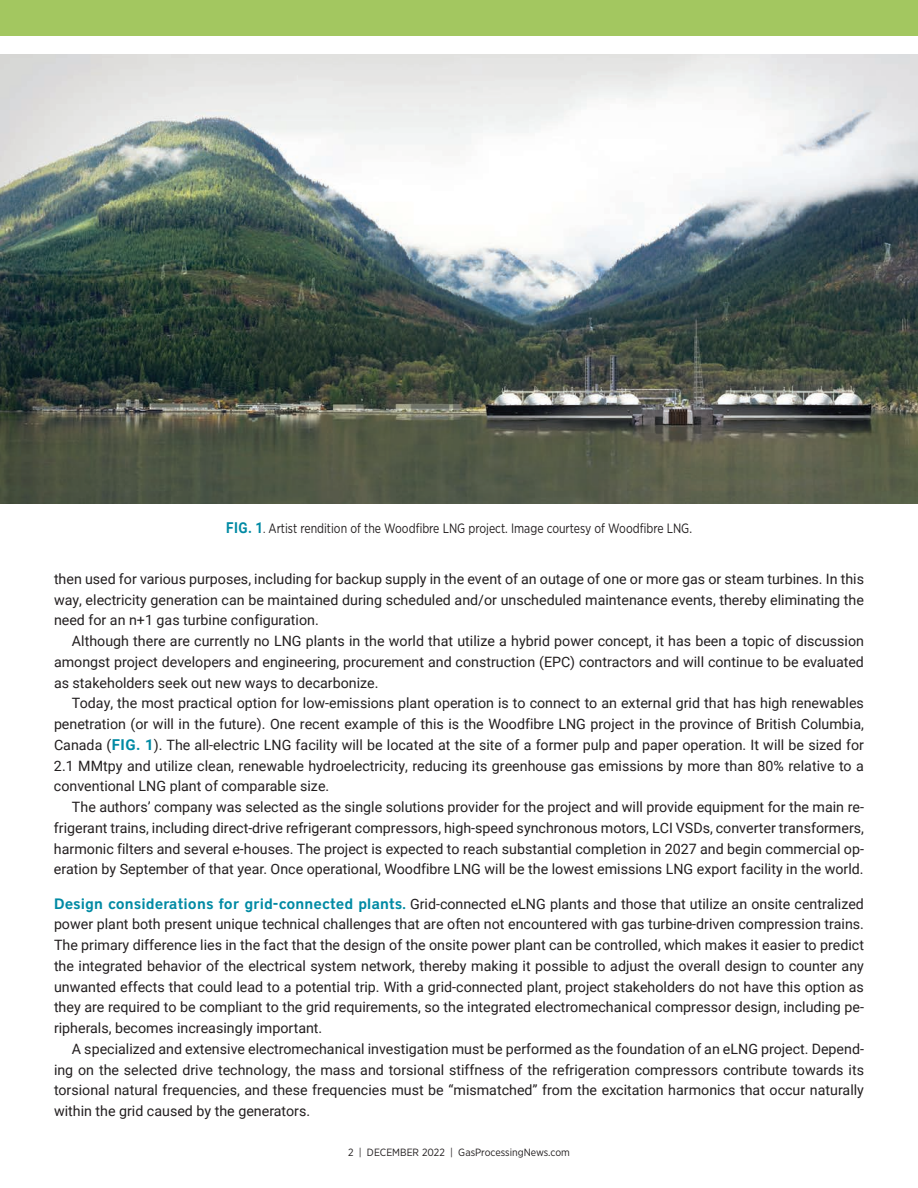
<style>
.page{position:relative;width:918px;height:1188px;background:#fff}
.page>*{position:absolute;margin:0;border:0;box-sizing:border-box;transform-origin:0 0}
.t1{font:14.25px/20.7px "Roboto";color:#231f20;text-align:justify}
.t2{font:13.5px "Gotham Narrow";color:#231f20;scale:.9 1}
.t3{font:10.5px "Gotham Narrow";color:#231f20}
.s1{font-family:"Roboto";font-weight:700;font-size:15px;color:#008aa4}
.s2{font-size:12px}
.s3{font-weight:700;font-size:15px;color:#008aa4}
.s4{font-family:"District";font-weight:600;font-size:15px;color:#008aa4}
</style>
<div class="page">
<div style="left:0;top:0;width:918px;height:36px;background:#a3c760"></div>
<img style="left:0;top:54px;width:918px;height:450px">
<p class="t2" style="left:226px;top:520px;width:519px"><span class="s1">FIG. 1</span><span class="s2">.</span> Artist rendition of the Woodfibre LNG project. Image courtesy of Woodfibre LNG.</p>
<p class="t1" style="left:54px;top:568px;width:812px">then used for various purposes, including for backup supply in the event of an outage of one or more gas or steam turbines. In this way, electricity generation can be maintained during scheduled and/or unscheduled maintenance events, thereby eliminating the need for an n+1 gas turbine configuration.</p>
<p class="t1" style="left:54px;top:630px;width:812px;text-indent:18px">Although there are currently no LNG plants in the world that utilize a hybrid power concept, it has been a topic of discussion amongst project developers and engineering, procurement and construction (EPC) contractors and will continue to be evaluated as stakeholders seek out new ways to decarbonize.</p>
<p class="t1" style="left:54px;top:692px;width:812px;text-indent:18px">Today, the most practical option for low-emissions plant operation is to connect to an external grid that has high renewables penetration (or will in the future). One recent example of this is the Woodfibre LNG project in the province of British Columbia, Canada (<span class="s3">FIG. 1</span>). The all-electric LNG facility will be located at the site of a former pulp and paper operation. It will be sized for 2.1 MMtpy and utilize clean, renewable hydroelectricity, reducing its greenhouse gas emissions by more than 80% relative to a conventional LNG plant of comparable size.</p>
<p class="t1" style="left:54px;top:796px;width:812px;text-indent:18px">The authors’ company was selected as the single solutions provider for the project and will provide equipment for the main re&shy;frigerant trains, including direct-drive refrigerant compressors, high-speed synchronous motors, LCI VSDs, converter transformers, harmonic filters and several e-houses. The project is expected to reach substantial completion in 2027 and begin commercial op&shy;eration by September of that year. Once operational, Woodfibre LNG will be the lowest emissions LNG export facility in the world.</p>
<p class="t1" style="left:54px;top:893px;width:812px"><span class="s4">Design considerations for grid-connected plants.</span> Grid-connected eLNG plants and those that utilize an onsite centralized power plant both present unique technical challenges that are often not encountered with gas turbine-driven compression trains.<br>The primary difference lies in the fact that the design of the onsite power plant can be controlled, which makes it easier to predict the integrated behavior of the electrical system network, thereby making it possible to adjust the overall design to counter any unwanted effects that could lead to a potential trip. With a grid-connected plant, project stakeholders do not have this option as they are required to be compliant to the grid requirements, so the integrated electromechanical compressor design, including pe&shy;ripherals, becomes increasingly important.</p>
<p class="t1" style="left:54px;top:1038px;width:812px;text-indent:18px">A specialized and extensive electromechanical investigation must be performed as the foundation of an eLNG project. Depend&shy;ing on the selected drive technology, the mass and torsional stiffness of the refrigeration compressors contribute towards its torsional natural frequencies, and these frequencies must be “mismatched” from the excitation harmonics that occur naturally within the grid caused by the generators.</p>
<p class="t3" style="left:348px;top:1146px;width:223px">2 | DECEMBER 2022 | GasProcessingNews.com</p>
</div>
